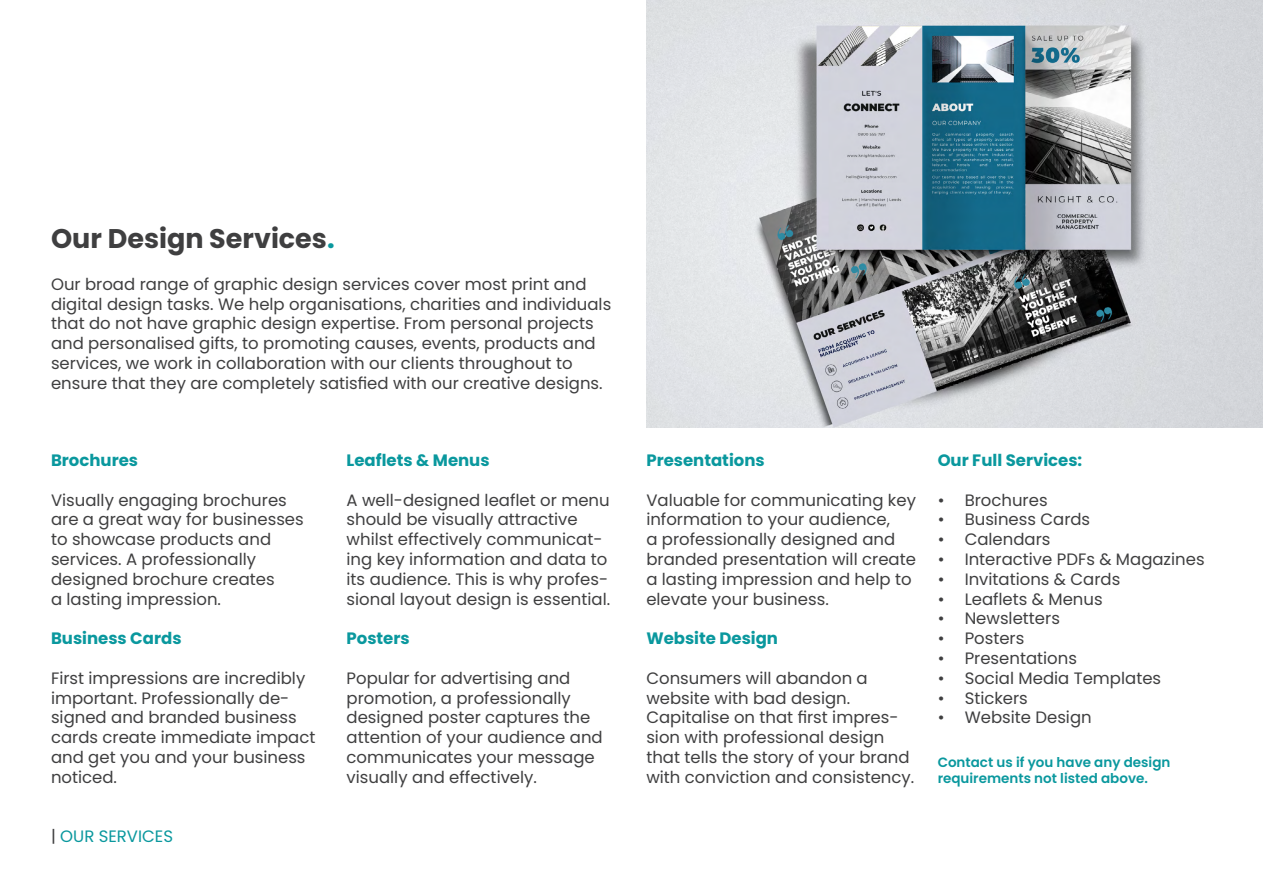
<style>
.page{position:relative;width:1263px;height:893px;background:#fff}
.page>*{position:absolute;margin:0;border:0;box-sizing:border-box;transform-origin:0 0}
.t1{font:700 27px "Poppins";color:#3f3f40}
.t2{font:16.5px/19.8px "Poppins";color:#3f3f40}
.t3{font:700 16.5px "Poppins";color:#0a989e}
.t4{font:16.5px "Poppins";color:#0a989e}
.t5{font:600 13.5px/16.2px "Poppins";color:#0a989e}
.s1{color:#0a989e}
.s2{color:#3f3f40}
</style>
<div class="page">
<img style="left:646px;top:0;width:617px;height:427px">
<h1 class="t1" style="left:51px;top:223px;width:285px">Our Design Services<span class="s1">.</span></h1>
<p class="t2" style="left:51px;top:274px;width:562px">Our broad range of graphic design services cover most print and digital design tasks. We help organisations, charities and individuals that do not have graphic design expertise. From personal projects and personalised gifts, to promoting causes, events, products and services, we work in collaboration with our clients throughout to ensure that they are completely satisfied with our creative designs.</p>
<p class="t3" style="left:51px;top:451px;width:89px">Brochures</p>
<p class="t2" style="left:51px;top:490px;width:254px">Visually engaging brochures are a great way for businesses to showcase products and services. A professionally designed brochure creates<br>a lasting impression.</p>
<p class="t3" style="left:51px;top:629px;width:132px">Business Cards</p>
<p class="t2" style="left:51px;top:668px;width:266px">First impressions are incredibly important. Professionally de&shy;signed and branded business cards create immediate impact and get you and your business noticed.</p>
<p class="t4" style="left:51px;top:827px;width:124px"><span class="s2">|</span> OUR SERVICES</p>
<p class="t3" style="left:347px;top:451px;width:145px">Leaflets &amp; Menus</p>
<p class="t2" style="left:347px;top:490px;width:265px">A well-designed leaflet or menu should be visually attractive whilst effectively communicat&shy;ing key information and data to its audience. This is why profes&shy;sional layout design is essential.</p>
<p class="t3" style="left:347px;top:629px;width:65px">Posters</p>
<p class="t2" style="left:347px;top:668px;width:258px">Popular for advertising and promotion, a professionally designed poster captures the attention of your audience and communicates your message visually and effectively.</p>
<p class="t3" style="left:646px;top:451px;width:120px">Presentations</p>
<p class="t2" style="left:646px;top:490px;width:271px">Valuable for communicating key information to your audience,<br>a professionally designed and branded presentation will create a lasting impression and help to elevate your business.</p>
<p class="t3" style="left:646px;top:629px;width:133px">Website Design</p>
<p class="t2" style="left:646px;top:668px;width:269px">Consumers will abandon a website with bad design.<br>Capitalise on that first impres&shy;sion with professional design that tells the story of your brand with conviction and consistency.</p>
<p class="t3" style="left:938px;top:451px;width:146px">Our Full Services:</p>
<p class="t2" style="left:938px;top:490px;width:111px">• Brochures</p>
<p class="t2" style="left:938px;top:510px;width:154px">• Business Cards</p>
<p class="t2" style="left:938px;top:530px;width:114px">• Calendars</p>
<p class="t2" style="left:938px;top:549px;width:268px">• Interactive PDFs &amp; Magazines</p>
<p class="t2" style="left:938px;top:569px;width:184px">• Invitations &amp; Cards</p>
<p class="t2" style="left:938px;top:589px;width:166px">• Leaflets &amp; Menus</p>
<p class="t2" style="left:938px;top:609px;width:124px">• Newsletters</p>
<p class="t2" style="left:938px;top:629px;width:88px">• Posters</p>
<p class="t2" style="left:938px;top:648px;width:141px">• Presentations</p>
<p class="t2" style="left:938px;top:668px;width:225px">• Social Media Templates</p>
<p class="t2" style="left:938px;top:688px;width:92px">• Stickers</p>
<p class="t2" style="left:938px;top:708px;width:156px">• Website Design</p>
<p class="t5" style="left:938px;top:754px;width:234px">Contact us if you have any design requirements not listed above.</p>
</div>
